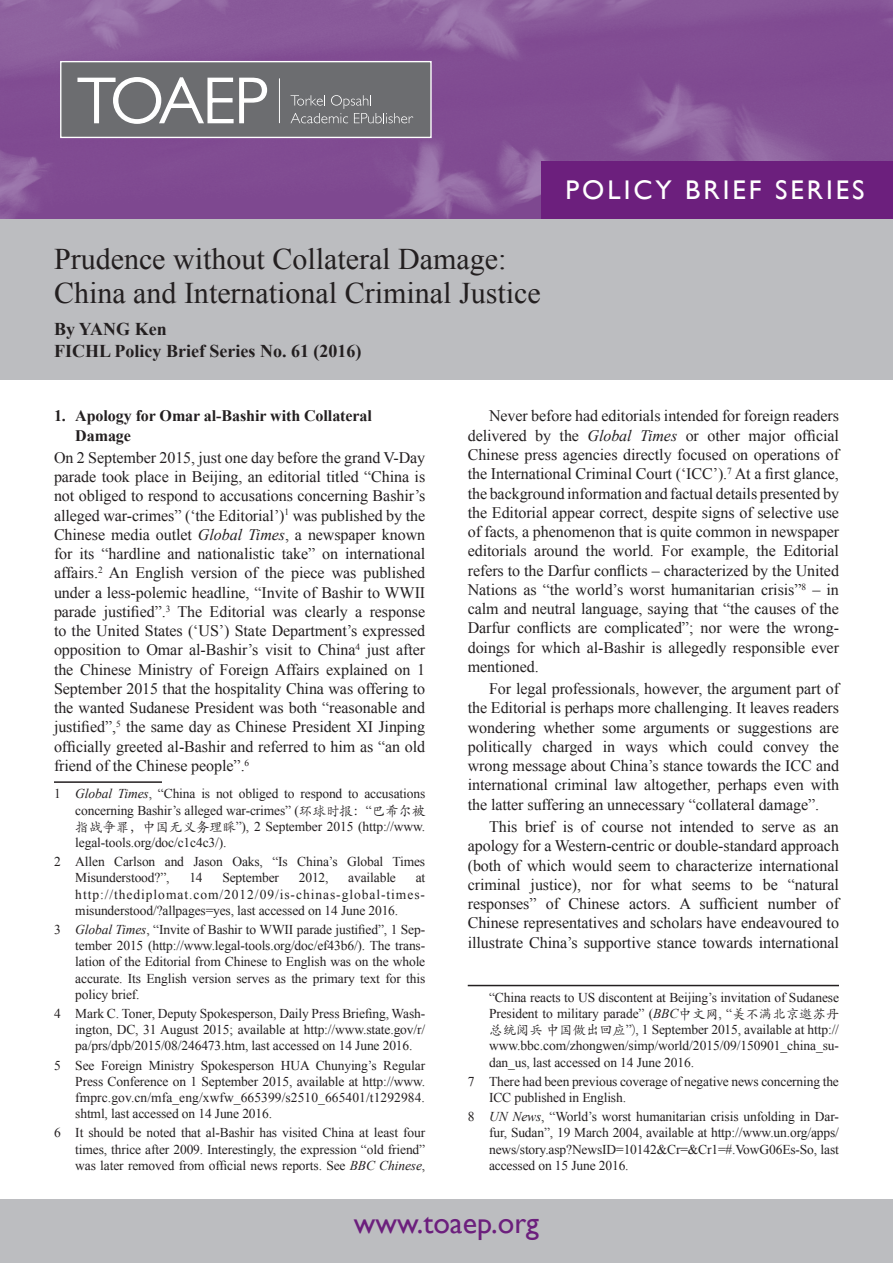
<style>
.page{position:relative;width:893px;height:1263px;background:#fff}
.page>*{position:absolute;margin:0;border:0;box-sizing:border-box;transform-origin:0 0}
.t1{font:30px/34.5px "Times New Roman";color:#231f20}
.t2{font:30px "Gill Sans";color:#6c1f7d}
.t3{font:27px "Gill Sans";letter-spacing:.11em;color:#fff}
.t4{font:700 18px/21.6px "Times New Roman";color:#231f20}
.Para_first{font:16.05px/19.2px "Times New Roman";letter-spacing:-.005em;color:#231f20;text-align:justify}
.Heading_1{font:700 16.05px/19.2px "Times New Roman";letter-spacing:-.005em;color:#231f20}
.FICHL_PB_Footnote{font:13.5px/16.2px "Times New Roman";letter-spacing:-.01em;color:#231f20;text-align:justify}
.s1{font-style:italic}
.s2{font-family:"ST Kaiti SC Regular"}
</style>
<div class="page">
<div style="left:0;top:211px;width:893px;height:168px;background:#bcbdc0"></div>
<img style="left:0;top:0;width:893px;height:218px">
<div style="left:541px;top:161px;width:352px;height:57px;background:#6c1f7d"></div>
<div style="left:0;top:1199px;width:893px;height:64px;background:#bcbdc0"></div>
<svg style="left:62px;top:63px;width:368px;height:73px;background:#7c7d7f"></svg>
<hr style="left:279px;top:78px;width:1px;height:45px;background:#fff">
<div style="left:60px;top:61px;width:372px;height:77px;border:1px solid #fff"></div>
<hr style="left:54px;top:781px;width:108px;height:2px;background:#231f20">
<hr style="left:468px;top:985px;width:371px;height:1px;background:#231f20">
<h1 class="t1" style="left:54px;top:241px;width:488px">Prudence without Collateral Damage:<br>China and International Criminal Justice</h1>
<p class="t4" style="left:54px;top:318px;width:309px">By YANG Ken<br>FICHL Policy Brief Series No. 61 (2016)</p>
<h2 class="t3" style="left:566px;top:174px;width:301px">POLICY BRIEF SERIES</h2>
<p class="Heading_1" style="left:75px;top:406px;width:298px;text-indent:-21px">1. Apology for Omar al-Bashir with Collateral<br>Damage</p>
<p class="Para_first" style="left:54px;top:447px;width:373px">On 2 September 2015, just one day before the grand V-Day parade took place in Beijing, an editorial titled “China is not obliged to respond to accusations concerning Bashir’s alleged war-crimes” (‘the Editorial’)<sup>1</sup> was published by the Chinese media outlet <span class="s1">Global Times</span>, a newspaper known for its “hardline and nationalistic take” on international affairs.<sup>2</sup> An English version of the piece was published under a less-polemic headline, “Invite of Bashir to WWII parade justified”.<sup>3</sup> The Editorial was clearly a response to the United States (‘US’) State Department’s expressed opposition to Omar al-Bashir’s visit to China<sup>4</sup> just after the Chinese Ministry of Foreign Affairs explained on 1<br>September 2015 that the hospitality China was offering to the wanted Sudanese President was both “reasonable and justified”,<sup>5</sup> the same day as Chinese President XI Jinping officially greeted al-Bashir and referred to him as “an old friend of the Chinese people”.<sup>6</sup></p>
<p class="FICHL_PB_Footnote" style="left:75px;top:785px;width:351px;text-indent:-21px">1 <span class="s1">Global Times</span>, “China is not obliged to respond to accusations concerning Bashir’s alleged war-crimes” (<span class="s2">环球时报：</span>“<span class="s2">巴希尔被指战争罪，中国无义务理睬</span>”), 2 September 2015 (http://www. legal-tools.org/doc/c1c4c3/).</p>
<p class="FICHL_PB_Footnote" style="left:75px;top:853px;width:351px;text-indent:-21px">2 Allen Carlson and Jason Oaks, “Is China’s Global Times<br>Misunderstood?”,</p>
<p class="FICHL_PB_Footnote" style="left:189px;top:869px;width:15px">14</p>
<p class="FICHL_PB_Footnote" style="left:222px;top:869px;width:58px">September</p>
<p class="FICHL_PB_Footnote" style="left:299px;top:869px;width:31px">2012,</p>
<p class="FICHL_PB_Footnote" style="left:348px;top:869px;width:49px">available</p>
<p class="FICHL_PB_Footnote" style="left:75px;top:869px;width:351px;text-indent:340px">at http://thediplomat.com/2012/09/is-chinas-global-times&shy;misunderstood/?allpages=yes, last accessed on 14 June 2016.</p>
<p class="FICHL_PB_Footnote" style="left:75px;top:921px;width:351px;text-indent:-21px">3 <span class="s1">Global Times</span>, “Invite of Bashir to WWII parade justified”, 1 Sep&shy;tember 2015 (http://www.legal-tools.org/doc/ef43b6/). The trans&shy;lation of the Editorial from Chinese to English was on the whole accurate. Its English version serves as the primary text for this policy brief.</p>
<p class="FICHL_PB_Footnote" style="left:75px;top:1005px;width:351px;text-indent:-21px">4 Mark C. Toner, Deputy Spokesperson, Daily Press Briefing, Wash&shy;ington, DC, 31 August 2015; available at http://www.state.gov/r/ pa/prs/dpb/2015/08/246473.htm, last accessed on 14 June 2016.</p>
<p class="FICHL_PB_Footnote" style="left:75px;top:1057px;width:351px;text-indent:-21px">5 See Foreign Ministry Spokesperson HUA Chunying’s Regular Press Conference on 1 September 2015, available at http://www. fmprc.gov.cn/mfa_eng/xwfw_665399/s2510_665401/t1292984. shtml, last accessed on 14 June 2016.</p>
<p class="FICHL_PB_Footnote" style="left:75px;top:1124px;width:351px;text-indent:-21px">6 It should be noted that al-Bashir has visited China at least four times, thrice after 2009. Interestingly, the expression “old friend” was later removed from official news reports. See <span class="s1">BBC Chinese</span>,</p>
<p class="Para_first" style="left:468px;top:406px;width:373px;text-indent:21px">Never before had editorials intended for foreign readers delivered by the <span class="s1">Global Times</span> or other major official Chinese press agencies directly focused on operations of the International Criminal Court (‘ICC’).<sup>7</sup> At a first glance, the background information and factual details presented by the Editorial appear correct, despite signs of selective use of facts, a phenomenon that is quite common in newspaper editorials around the world. For example, the Editorial refers to the Darfur conflicts – characterized by the United Nations as “the world’s worst humanitarian crisis”<sup>8</sup> – in calm and neutral language, saying that “the causes of the Darfur conflicts are complicated”; nor were the wrong&shy;doings for which al-Bashir is allegedly responsible ever mentioned.</p>
<p class="Para_first" style="left:468px;top:679px;width:373px;text-indent:21px">For legal professionals, however, the argument part of the Editorial is perhaps more challenging. It leaves readers wondering whether some arguments or suggestions are politically charged in ways which could convey the wrong message about China’s stance towards the ICC and international criminal law altogether, perhaps even with the latter suffering an unnecessary “collateral damage”.</p>
<p class="Para_first" style="left:468px;top:817px;width:373px;text-indent:21px">This brief is of course not intended to serve as an apology for a Western-centric or double-standard approach (both of which would seem to characterize international criminal justice), nor for what seems to be “natural responses” of Chinese actors. A sufficient number of Chinese representatives and scholars have endeavoured to illustrate China’s supportive stance towards international</p>
<p class="FICHL_PB_Footnote" style="left:489px;top:989px;width:351px">“China reacts to US discontent at Beijing’s invitation of Sudanese President to military parade” (<span class="s1">BBC</span><span class="s2">中文网</span>, “<span class="s2">美不满北京邀苏丹总统阅兵 中国做出回应</span>”<span class="s2">)</span>, 1 September 2015, available at http:// www.bbc.com/zhongwen/simp/world/2015/09/150901_china_su&shy;dan_us, last accessed on 14 June 2016.</p>
<p class="FICHL_PB_Footnote" style="left:489px;top:1073px;width:351px;text-indent:-21px">7 There had been previous coverage of negative news concerning the<br>ICC published in English.</p>
<p class="FICHL_PB_Footnote" style="left:489px;top:1108px;width:351px;text-indent:-21px">8 <span class="s1">UN News</span>, “World’s worst humanitarian crisis unfolding in Dar&shy;fur, Sudan”, 19 March 2004, available at http://www.un.org/apps/ news/story.asp?NewsID=10142&amp;Cr=&amp;Cr1=#.VowG06Es-So, last accessed on 15 June 2016.</p>
<h1 class="t2" style="left:354px;top:1205px;width:187px">www.toaep.org</h1>
</div>
